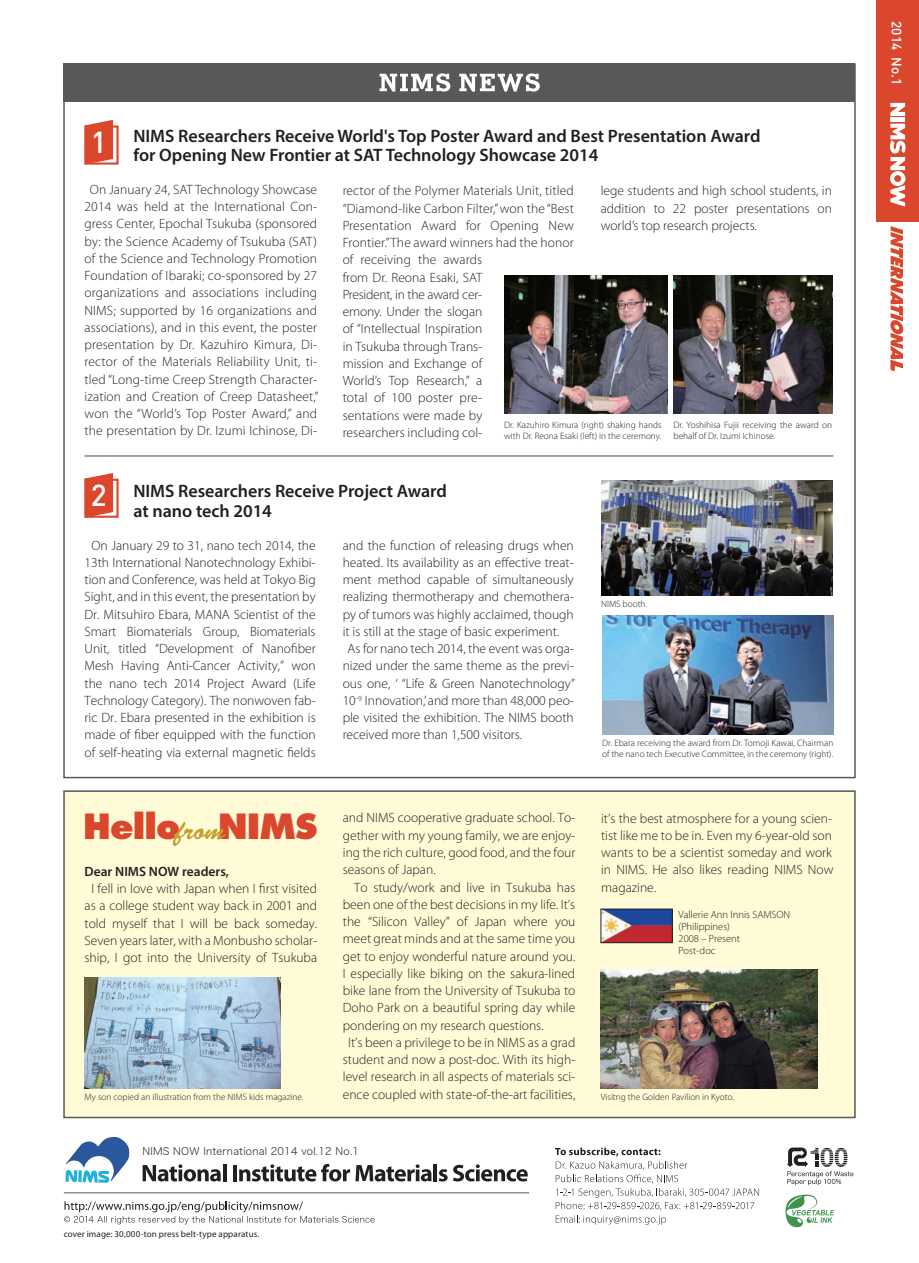
<style>
.page{position:relative;width:919px;height:1263px;background:#fff}
.page>*{position:absolute;margin:0;border:0;box-sizing:border-box;transform-origin:0 0}
.t1{font:800 33.75px "Futura";letter-spacing:-.025em;color:#db472d}
.t2{font:500 30px "DIN";color:#fff}
.t3{font:600 18px/19.5px "Myriad Pro";color:#231f20}
.t4{font:300 13.5px/17.2px "Myriad Pro";color:#231f20;text-align:center}
.t5{font:600 13.5px "Myriad Pro";color:#231f20}
.t6{font:500 13.5px "DIN";letter-spacing:.01em;color:#fff}
.t7{font:300 10.5px/12px "Myriad Pro";color:#231f20}
.t8{font:10.2px "Hira Kaku Std N W2";letter-spacing:.02em;color:#231f20}
.t9{font:300 9.3px/10.5px "Myriad Pro";color:#231f20}
.t10{font:9px "Myriad Pro";letter-spacing:.015em;color:#231f20}
</style>
<div class="page">
<div style="left:63px;top:790px;width:792px;height:328px;background:#fffbd6;border:2px solid #57585a"></div>
<svg style="left:173px;top:822px;width:52px;height:24px"></svg>
<img style="left:602px;top:911px;width:68px;height:30px">
<div style="left:600px;top:909px;width:72px;height:34px;border:1px solid #231f20"></div>
<div style="left:63px;top:63px;width:791px;height:39px;background:#57585a"></div>
<svg style="left:379px;top:73px;width:160px;height:19px"></svg>
<hr style="left:85px;top:455px;width:748px;height:1px;background:#57585a">
<svg style="left:84px;top:120px;width:35px;height:45px;background:#e16a55"></svg>
<svg style="left:84px;top:473px;width:35px;height:45px;background:#e16a55"></svg>
<svg style="left:890px;top:226px;width:13px;height:145px"></svg>
<img style="left:673px;top:276px;width:159px;height:138px">
<img style="left:602px;top:615px;width:231px;height:119px">
<img style="left:601px;top:481px;width:231px;height:115px">
<img style="left:504px;top:276px;width:164px;height:138px">
<img style="left:601px;top:969px;width:216px;height:119px">
<img style="left:85px;top:978px;width:195px;height:110px">
<div style="left:876px;top:0;width:42px;height:221px;background:#db472d"></div>
<hr style="left:890px;top:118px;width:15px;height:4px;background:#fff">
<svg style="left:890px;top:103px;width:15px;height:13px"></svg>
<svg style="left:890px;top:124px;width:15px;height:83px"></svg>
<svg style="left:65px;top:1136px;width:65px;height:47px"></svg>
<svg style="left:143px;top:1164px;width:78px;height:17px"></svg>
<hr style="left:223px;top:1164px;width:3px;height:17px;background:#231f20">
<hr style="left:233px;top:1165px;width:4px;height:16px;background:#231f20">
<svg style="left:239px;top:1164px;width:192px;height:17px"></svg>
<hr style="left:433px;top:1164px;width:4px;height:17px;background:#231f20">
<svg style="left:438px;top:1169px;width:9px;height:12px"></svg>
<svg style="left:453px;top:1164px;width:74px;height:17px"></svg>
<svg style="left:787px;top:1147px;width:66px;height:38px"></svg>
<svg style="left:785px;top:1195px;width:49px;height:32px"></svg>
<hr style="left:64px;top:1192px;width:465px;height:1px;background:#57585a">
<svg style="left:555px;top:1147px;width:204px;height:78px"></svg>
<svg style="left:64px;top:1201px;width:310px;height:23px"></svg>
<h2 class="t2" style="left:91px;top:123px;width:17px">1</h2>
<h3 class="t3" style="left:133px;top:126px;width:628px">NIMS Researchers Receive World's Top Poster Award and Best Presentation Award for Opening New Frontier at SAT Technology Showcase 2014</h3>
<p class="t4" style="left:85px;top:181px;width:235px">On January 24, SAT Technology Showcase 2014 was held at the International Con&shy;gress Center, Epochal Tsukuba (sponsored by: the Science Academy of Tsukuba (SAT) of the Science and Technology Promotion Foundation of Ibaraki; co-sponsored by 27 organizations and associations including NIMS; supported by 16 organizations and associations), and in this event, the poster presentation by Dr. Kazuhiro Kimura, Di&shy;rector of the Materials Reliability Unit, ti&shy;tled “Long-time Creep Strength Character&shy;ization and Creation of Creep Datasheet,” won the “World’s Top Poster Award,” and the presentation by Dr. Izumi Ichinose, Di-</p>
<p class="t4" style="left:342px;top:182px;width:233px;text-align:left">rector of the Polymer Materials Unit, titled “Diamond-like Carbon Filter,” won the “Best<br>Presentation Award for Opening New<br>Frontier.” The award winners had the honor of receiving the awards<br>from Dr. Reona Esaki, SAT<br>President, in the award cer-<br>emony. Under the slogan<br>of “Intellectual Inspiration<br>in Tsukuba through Trans-<br>mission and Exchange of<br>World’s Top Research,” a<br>total of 100 poster pre-<br>sentations were made by<br>researchers including col-</p>
<p class="t4" style="left:600px;top:182px;width:233px;text-align:justify">lege students and high school students, in addition to 22 poster presentations on world’s top research projects.</p>
<p class="t9" style="left:504px;top:420px;width:159px">Dr. Kazuhiro Kimura (right) shaking hands with Dr. Reona Esaki (left) in the ceremony.</p>
<p class="t9" style="left:673px;top:420px;width:160px">Dr. Yoshihisa Fujii receiving the award on behalf of Dr. Izumi Ichinose.</p>
<h2 class="t2" style="left:91px;top:476px;width:17px">2</h2>
<h3 class="t3" style="left:133px;top:481px;width:315px">NIMS Researchers Receive Project Award at nano tech 2014</h3>
<p class="t4" style="left:85px;top:537px;width:233px">On January 29 to 31, nano tech 2014, the 13th International Nanotechnology Exhibi&shy;tion and Conference, was held at Tokyo Big Sight, and in this event, the presentation by Dr. Mitsuhiro Ebara, MANA Scientist of the Smart Biomaterials Group, Biomaterials Unit, titled “Development of Nanofiber Mesh Having Anti-Cancer Activity,” won the nano tech 2014 Project Award (Life Technology Category). The nonwoven fab&shy;ric Dr. Ebara presented in the exhibition is made of fiber equipped with the function of self-heating via external magnetic fields</p>
<p class="t4" style="left:342px;top:537px;width:233px">and the function of releasing drugs when</p>
<p class="t4" style="left:342px;top:554px;width:233px">heated. Its availability as an effective treat-</p>
<p class="t4" style="left:342px;top:571px;width:233px">ment method capable of simultaneously</p>
<p class="t4" style="left:342px;top:588px;width:233px">realizing thermotherapy and chemothera-</p>
<p class="t4" style="left:342px;top:606px;width:233px">py of tumors was highly acclaimed, though</p>
<p class="t4" style="left:342px;top:623px;width:218px">it is still at the stage of basic experiment.</p>
<p class="t4" style="left:347px;top:640px;width:228px">As for nano tech 2014, the event was orga-</p>
<p class="t4" style="left:342px;top:657px;width:233px">nized under the same theme as the previ-</p>
<p class="t4" style="left:342px;top:675px;width:234px">ous one, ‘ “Life &amp; Green Nanotechnology”</p>
<p class="t4" style="left:342px;top:692px;width:233px">10<sup>-9</sup> Innovation,’ and more than 48,000 peo-</p>
<p class="t4" style="left:342px;top:709px;width:233px">ple visited the exhibition. The NIMS booth</p>
<p class="t4" style="left:342px;top:726px;width:181px">received more than 1,500 visitors.</p>
<p class="t9" style="left:601px;top:599px;width:47px">NIMS booth.</p>
<p class="t9" style="left:602px;top:738px;width:232px">Dr. Ebara receiving the award from Dr. Tomoji Kawai, Chairman of the nano tech Executive Committee, in the ceremony (right).</p>
<h1 class="t1" style="left:83px;top:806px;width:236px">Hello NIMS</h1>
<p class="t4" style="left:601px;top:810px;width:234px;text-align:justify">it’s the best atmosphere for a young scien&shy;tist like me to be in. Even my 6-year-old son wants to be a scientist someday and work in NIMS. He also likes reading NIMS Now magazine.</p>
<p class="t4" style="left:343px;top:809px;width:234px;text-align:justify">and NIMS cooperative graduate school. To&shy;gether with my young family, we are enjoy&shy;ing the rich culture, good food, and the four seasons of Japan.</p>
<p class="t4" style="left:354px;top:879px;width:223px">To study/work and live in Tsukuba has</p>
<p class="t4" style="left:343px;top:896px;width:234px">been one of the best decisions in my life. It’s</p>
<p class="t4" style="left:343px;top:913px;width:234px">the “Silicon Valley” of Japan where you</p>
<p class="t4" style="left:343px;top:930px;width:234px">meet great minds and at the same time you</p>
<p class="t4" style="left:343px;top:948px;width:234px">get to enjoy wonderful nature around you.</p>
<p class="t4" style="left:343px;top:965px;width:234px">I especially like biking on the sakura-lined</p>
<p class="t4" style="left:343px;top:982px;width:234px">bike lane from the University of Tsukuba to</p>
<p class="t4" style="left:343px;top:999px;width:234px">Doho Park on a beautiful spring day while</p>
<p class="t4" style="left:343px;top:1017px;width:202px">pondering on my research questions.</p>
<p class="t4" style="left:348px;top:1034px;width:229px">It’s been a privilege to be in NIMS as a grad</p>
<p class="t4" style="left:343px;top:1051px;width:234px">student and now a post-doc. With its high-</p>
<p class="t4" style="left:343px;top:1068px;width:234px">level research in all aspects of materials sci-</p>
<p class="t4" style="left:343px;top:1086px;width:234px">ence coupled with state-of-the-art facilities,</p>
<p class="t5" style="left:85px;top:862px;width:146px">Dear NIMS NOW readers,</p>
<p class="t4" style="left:85px;top:880px;width:234px">I fell in love with Japan when I first visited as a college student way back in 2001 and told myself that I will be back someday.<br>Seven years later, with a Monbusho scholar&shy;ship, I got into the University of Tsukuba</p>
<p class="t7" style="left:678px;top:908px;width:113px">Vallerie Ann Innis SAMSON (Philippines)<br>2008 – Present<br>Post-doc</p>
<p class="t9" style="left:84px;top:1091px;width:220px">My son copied an illustration from the NIMS kids magazine.</p>
<p class="t9" style="left:601px;top:1091px;width:135px">Visitng the Golden Pavilion in Kyoto.</p>
<p class="t8" style="left:142px;top:1144px;width:218px">NIMS NOW International 2014 vol.12 No.1</p>
<p class="t10" style="left:64px;top:1228px;width:197px">cover image: 30,000-ton press belt-type apparatus.</p>
<p class="t6" style="left:905px;top:21px;width:66px;rotate:90deg">2014 No.1</p>
</div>
